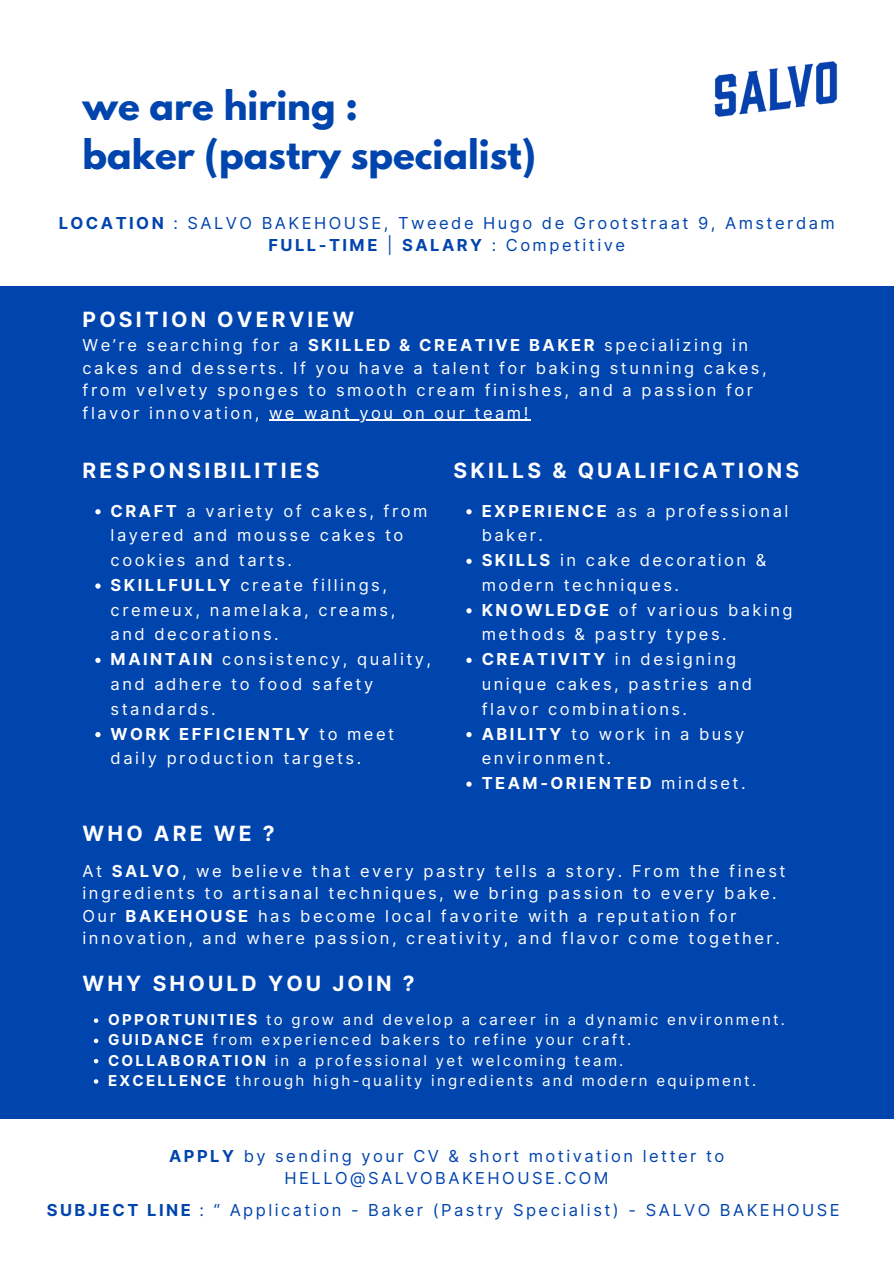
<style>
.page{position:relative;width:894px;height:1264px;background:#fff}
.page>*{position:absolute;margin:0;border:0;box-sizing:border-box;transform-origin:0 0}
.t1{font:700 36px/49.5px "League Spartan";color:#0044ad}
.t2{font:700 21px "Inter";letter-spacing:.15em;color:#fff}
.t3{font:16.5px/24.8px "Inter";letter-spacing:.15em;color:#fff}
.t4{font:16.5px "Inter";letter-spacing:.15em;color:#0044ad}
.t5{font:700 16.5px "Inter";letter-spacing:.15em;color:#0044ad}
.t6{font:700 16.5px "Inter";letter-spacing:.15em;color:#fff}
.t7{font:15px "Inter";letter-spacing:.15em;color:#fff}
.s1{font-weight:700}
.s2{font-weight:400}
</style>
<div class="page">
<div style="left:0;top:0;width:893px;height:1263px;background:#0044ad"></div>
<div style="left:0;top:1118px;width:893px;height:145px;background:#fff"></div>
<div style="left:0;top:0;width:893px;height:285px;background:#fff"></div>
<hr style="left:269px;top:420px;width:261px;height:1px;background:#fff">
<svg style="left:95px;top:509px;width:6px;height:5px"></svg>
<svg style="left:95px;top:583px;width:6px;height:5px"></svg>
<svg style="left:95px;top:657px;width:6px;height:6px"></svg>
<svg style="left:95px;top:732px;width:6px;height:5px"></svg>
<svg style="left:466px;top:509px;width:5px;height:5px"></svg>
<svg style="left:466px;top:558px;width:5px;height:6px"></svg>
<svg style="left:466px;top:608px;width:5px;height:5px"></svg>
<svg style="left:466px;top:657px;width:5px;height:6px"></svg>
<svg style="left:466px;top:732px;width:5px;height:5px"></svg>
<svg style="left:466px;top:781px;width:5px;height:5px"></svg>
<svg style="left:94px;top:1018px;width:4px;height:4px"></svg>
<svg style="left:94px;top:1038px;width:4px;height:5px"></svg>
<svg style="left:94px;top:1059px;width:4px;height:4px"></svg>
<svg style="left:94px;top:1079px;width:4px;height:4px"></svg>
<img style="left:714px;top:61px;width:123px;height:56px">
<p class="t1" style="left:83px;top:85px;width:455px">we are hiring :<br>baker (pastry specialist)</p>
<p class="t4" style="left:59px;top:213px;width:777px"><span class="s1">LOCATION</span> : SALVO BAKEHOUSE, Tweede Hugo de Grootstraat 9, Amsterdam</p>
<p class="t5" style="left:268px;top:235px;width:358px">FULL-TIME <span class="s2">|</span> SALARY <span class="s2">: Competitive</span></p>
<p class="t2" style="left:83px;top:307px;width:273px">POSITION OVERVIEW</p>
<h1 class="t3" style="left:83px;top:334px;width:685px;line-height:22.5px">We’re searching for a <span class="s1">SKILLED &amp; CREATIVE BAKER</span> specializing in cakes and desserts. If you have a talent for baking stunning cakes, from velvety sponges to smooth cream finishes, and a passion for flavor innovation,</h1>
<p class="t3" style="left:269px;top:400px;width:261px">we want you on our team!</p>
<p class="t2" style="left:83px;top:457px;width:238px">RESPONSIBILITIES</p>
<p class="t3" style="left:111px;top:498px;width:318px"><span class="s1">CRAFT</span> a variety of cakes, from layered and mousse cakes to cookies and tarts.</p>
<p class="t3" style="left:111px;top:572px;width:286px"><span class="s1">SKILLFULLY</span> create fillings, cremeux, namelaka, creams, and decorations.</p>
<h2 class="t3" style="left:111px;top:647px;width:322px"><span class="s1">MAINTAIN</span> consistency, quality, and adhere to food safety standards.</h2>
<p class="t3" style="left:111px;top:721px;width:285px"><span class="s1">WORK EFFICIENTLY</span> to meet daily production targets.</p>
<p class="t2" style="left:453px;top:457px;width:347px">SKILLS &amp; QUALIFICATIONS</p>
<p class="t3" style="left:481px;top:498px;width:308px"><span class="s1">EXPERIENCE</span> as a professional baker.</p>
<p class="t3" style="left:481px;top:548px;width:286px"><span class="s1">SKILLS</span> in cake decoration &amp; modern techniques.</p>
<h2 class="t3" style="left:481px;top:597px;width:312px"><span class="s1">KNOWLEDGE</span> of various baking methods &amp; pastry types.</h2>
<p class="t3" style="left:481px;top:647px;width:272px"><span class="s1">CREATIVITY</span> in designing unique cakes, pastries and flavor combinations.</p>
<p class="t3" style="left:481px;top:721px;width:264px"><span class="s1">ABILITY</span> to work in a busy environment.</p>
<p class="t6" style="left:481px;top:773px;width:265px">TEAM-ORIENTED <span class="s2">mindset.</span></p>
<p class="t2" style="left:83px;top:820px;width:193px">WHO ARE WE ?</p>
<p class="t3" style="left:83px;top:859px;width:704px;line-height:22.5px">At <span class="s1">SALVO</span>, we believe that every pastry tells a story. From the finest ingredients to artisanal techniques, we bring passion to every bake.<br>Our <span class="s1">BAKEHOUSE</span> has become local favorite with a reputation for innovation, and where passion, creativity, and flavor come together.</p>
<p class="t2" style="left:83px;top:970px;width:333px">WHY SHOULD YOU JOIN ?</p>
<h2 class="t7" style="left:108px;top:1010px;width:678px"><span class="s1">OPPORTUNITIES</span> to grow and develop a career in a dynamic environment.</h2>
<p class="t7" style="left:108px;top:1031px;width:524px"><span class="s1">GUIDANCE</span> from experienced bakers to refine your craft.</p>
<h2 class="t7" style="left:108px;top:1051px;width:516px"><span class="s1">COLLABORATION</span> in a professional yet welcoming team.</h2>
<p class="t7" style="left:108px;top:1071px;width:649px"><span class="s1">EXCELLENCE</span> through high-quality ingredients and modern equipment.</p>
<p class="t4" style="left:169px;top:1146px;width:556px"><span class="s1">APPLY</span> by sending your CV &amp; short motivation letter to</p>
<p class="t4" style="left:284px;top:1168px;width:326px">HELLO@SALVOBAKEHOUSE.COM</p>
<p class="t4" style="left:47px;top:1200px;width:794px"><span class="s1">SUBJECT LINE</span> : “ Application - Baker (Pastry Specialist) - SALVO BAKEHOUSE</p>
</div>
